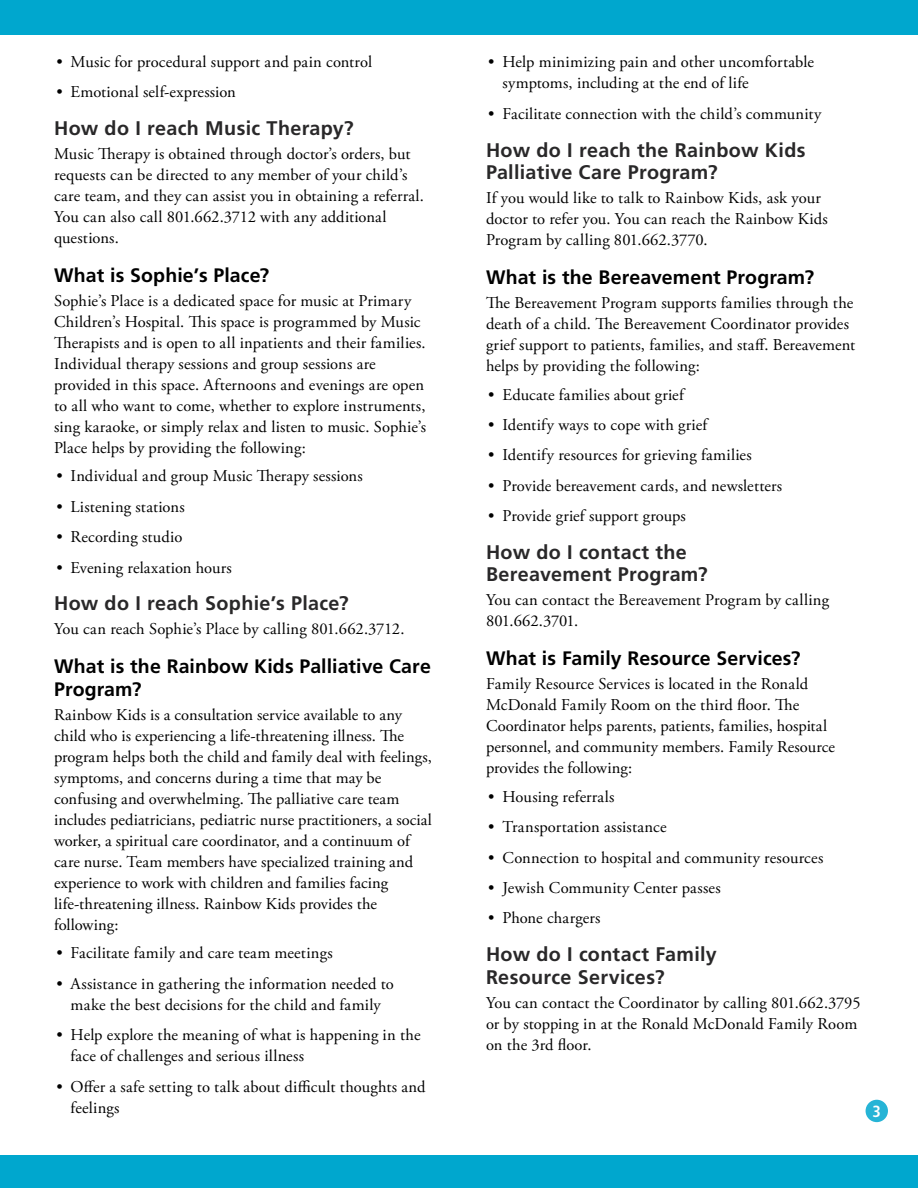
<style>
.page{position:relative;width:918px;height:1188px;background:#fff}
.page>*{position:absolute;margin:0;border:0;box-sizing:border-box;transform-origin:0 0}
.Level_2__h3{font:700 19.65px/22.5px "Frutiger LT Std";letter-spacing:.015em;color:#292829}
.Level_1__h2{font:700 19.5px/22.5px "Frutiger LT Std";letter-spacing:.005em;color:#000}
.Main__p{font:16.5px/21px "Adobe Garamond Pro";letter-spacing:.01em;color:#000}
.Page_number{font:700 condensed 16.2px "Frutiger LT Std";color:#fff}
</style>
<div class="page">
<div style="left:0;top:0;width:918px;height:35px;background:#00a7ce"></div>
<div style="left:866px;top:1100px;width:22px;height:22px;background:#26b4d6;border-radius:50%"></div>
<div style="left:0;top:1156px;width:918px;height:32px;background:#00a7ce"></div>
<p class="Main__p" style="left:56px;top:52px;width:317px">• Music for procedural support and pain control</p>
<p class="Main__p" style="left:56px;top:82px;width:181px">• Emotional self-expression</p>
<p class="Level_2__h3" style="left:54px;top:117px;width:301px">How do I reach Music Therapy?</p>
<p class="Main__p" style="left:54px;top:144px;width:371px">Music Therapy is obtained through doctor’s orders, but requests can be directed to any member of your child’s care team, and they can assist you in obtaining a referral.<br>You can also call 801.662.3712 with any additional questions.</p>
<p class="Level_1__h2" style="left:54px;top:264px;width:217px">What is Sophie’s Place?</p>
<p class="Main__p" style="left:54px;top:291px;width:374px">Sophie’s Place is a dedicated space for music at Primary Children’s Hospital. This space is programmed by Music Therapists and is open to all inpatients and their families.<br>Individual therapy sessions and group sessions are provided in this space. Afternoons and evenings are open to all who want to come, whether to explore instruments, sing karaoke, or simply relax and listen to music. Sophie’s Place helps by providing the following:</p>
<p class="Main__p" style="left:56px;top:466px;width:308px">• Individual and group Music Therapy sessions</p>
<p class="Main__p" style="left:56px;top:497px;width:130px">• Listening stations</p>
<p class="Main__p" style="left:56px;top:527px;width:128px">• Recording studio</p>
<p class="Main__p" style="left:56px;top:557px;width:177px">• Evening relaxation hours</p>
<p class="Level_2__h3" style="left:54px;top:593px;width:296px">How do I reach Sophie’s Place?</p>
<p class="Main__p" style="left:54px;top:619px;width:352px">You can reach Sophie’s Place by calling 801.662.3712.</p>
<p class="Level_1__h2" style="left:54px;top:656px;width:378px">What is the Rainbow Kids Palliative Care<br>Program?</p>
<p class="Main__p" style="left:54px;top:705px;width:379px">Rainbow Kids is a consultation service available to any child who is experiencing a life-threatening illness. The program helps both the child and family deal with feelings, symptoms, and concerns during a time that may be confusing and overwhelming. The palliative care team includes pediatricians, pediatric nurse practitioners, a social worker, a spiritual care coordinator, and a continuum of care nurse. Team members have specialized training and experience to work with children and families facing life-threatening illness. Rainbow Kids provides the following:</p>
<p class="Main__p" style="left:56px;top:943px;width:278px">• Facilitate family and care team meetings</p>
<p class="Main__p" style="left:56px;top:974px;width:339px;text-align:center">• Assistance in gathering the information needed to make the best decisions for the child and family</p>
<p class="Main__p" style="left:71px;top:1025px;width:351px;text-indent:-14px">• Help explore the meaning of what is happening in the face of challenges and serious illness</p>
<p class="Main__p" style="left:71px;top:1076px;width:357px;text-indent:-14px">• Offer a safe setting to talk about difficult thoughts and feelings</p>
<p class="Main__p" style="left:502px;top:52px;width:313px;text-indent:-14px">• Help minimizing pain and other uncomfortable symptoms, including at the end of life</p>
<p class="Main__p" style="left:488px;top:104px;width:335px">• Facilitate connection with the child’s community</p>
<p class="Level_2__h3" style="left:486px;top:139px;width:321px">How do I reach the Rainbow Kids<br>Palliative Care Program?</p>
<p class="Main__p" style="left:486px;top:188px;width:343px">If you would like to talk to Rainbow Kids, ask your doctor to refer you. You can reach the Rainbow Kids<br>Program by calling 801.662.3770.</p>
<p class="Level_1__h2" style="left:486px;top:266px;width:330px">What is the Bereavement Program?</p>
<p class="Main__p" style="left:486px;top:293px;width:371px">The Bereavement Program supports families through the death of a child. The Bereavement Coordinator provides grief support to patients, families, and staff. Bereavement helps by providing the following:</p>
<p class="Main__p" style="left:488px;top:384px;width:197px">• Educate families about grief</p>
<p class="Main__p" style="left:488px;top:415px;width:221px">• Identify ways to cope with grief</p>
<p class="Main__p" style="left:488px;top:445px;width:265px">• Identify resources for grieving families</p>
<p class="Main__p" style="left:488px;top:476px;width:295px">• Provide bereavement cards, and newsletters</p>
<p class="Main__p" style="left:488px;top:506px;width:199px">• Provide grief support groups</p>
<p class="Level_2__h3" style="left:486px;top:541px;width:223px">How do I contact the<br>Bereavement Program?</p>
<p class="Main__p" style="left:486px;top:590px;width:345px">You can contact the Bereavement Program by calling<br>801.662.3701.</p>
<p class="Level_1__h2" style="left:486px;top:648px;width:316px">What is Family Resource Services?</p>
<p class="Main__p" style="left:486px;top:674px;width:351px">Family Resource Services is located in the Ronald McDonald Family Room on the third floor. The Coordinator helps parents, patients, families, hospital personnel, and community members. Family Resource provides the following:</p>
<p class="Main__p" style="left:488px;top:787px;width:128px">• Housing referrals</p>
<p class="Main__p" style="left:488px;top:817px;width:180px">• Transportation assistance</p>
<p class="Main__p" style="left:488px;top:848px;width:337px">• Connection to hospital and community resources</p>
<p class="Main__p" style="left:488px;top:878px;width:234px">• Jewish Community Center passes</p>
<p class="Main__p" style="left:488px;top:908px;width:114px">• Phone chargers</p>
<p class="Level_2__h3" style="left:486px;top:943px;width:232px">How do I contact Family<br>Resource Services?</p>
<p class="Main__p" style="left:486px;top:993px;width:376px">You can contact the Coordinator by calling 801.662.3795 or by stopping in at the Ronald McDonald Family Room on the 3rd floor.</p>
<p class="Page_number" style="left:873px;top:1101px;width:10px">3</p>
</div>
